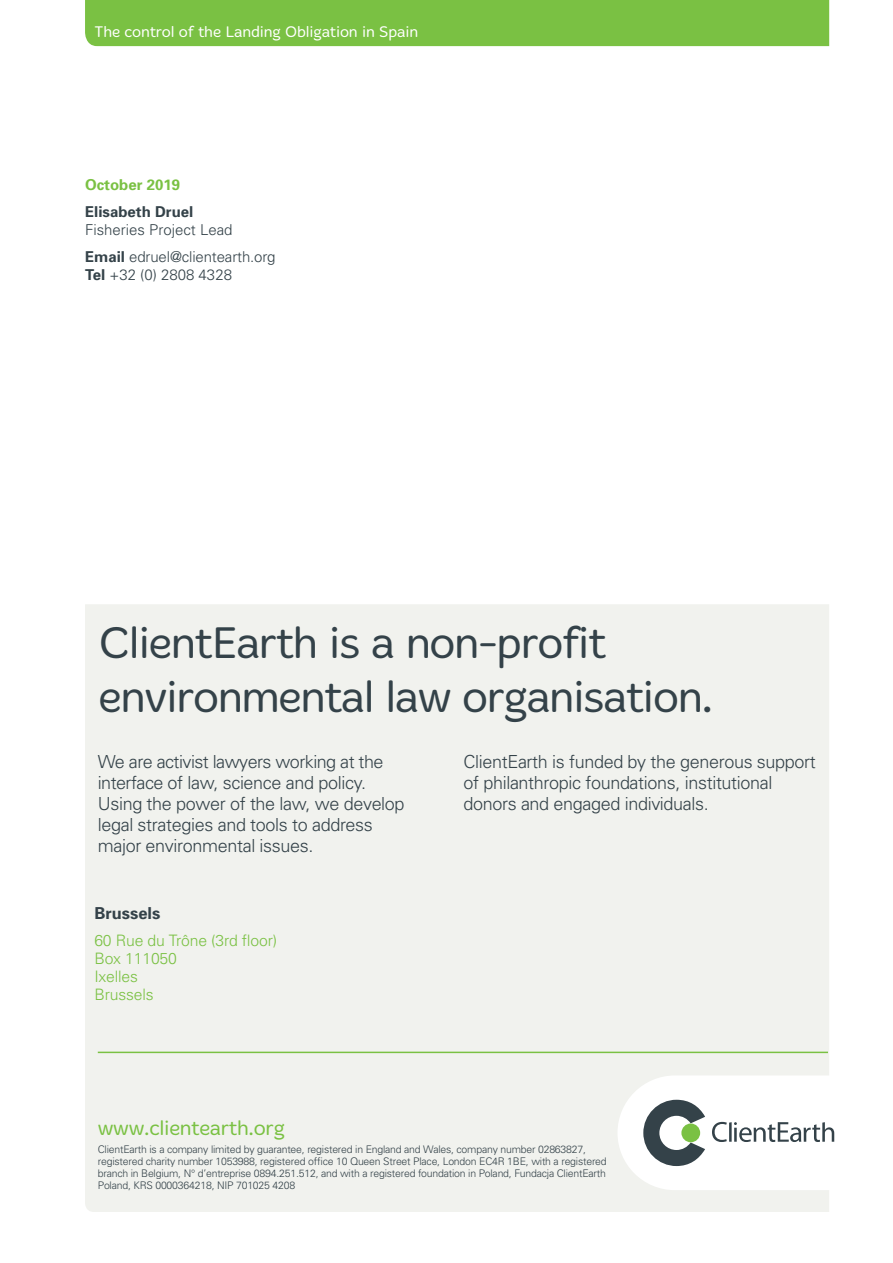
<style>
.page{position:relative;width:893px;height:1263px;background:#fff}
.page>*{position:absolute;margin:0;border:0;box-sizing:border-box;transform-origin:0 0}
.t1{font:300 45.15px/54px "Merge";letter-spacing:-.03em;color:#344249}
.t2{font:300 21px "Merge";letter-spacing:-.015em;color:#7ac143}
.t3{font:300 18px/21px "Univers";letter-spacing:-.02em;color:#344249}
.t4{font:700 16.5px "Univers";color:#344249}
.t5{font:300 15.75px/18px "Univers";letter-spacing:-.01em;color:#7ac143}
.t6{font:300 15.75px "Merge";letter-spacing:-.01em;color:#fff}
.t7{font:300 15px/27px "Univers";color:#344249}
.t8{font:700 15px "Univers";color:#344249}
.t9{font:700 15px "Univers";color:#7ac143}
.t10{font:300 10.5px/12px "Univers";letter-spacing:-.02em;color:#344249}
.s1{font-weight:700}
</style>
<div class="page">
<div style="left:85px;top:0;width:744px;height:46px;background:#7ac143"></div>
<div style="left:85px;top:604px;width:744px;height:608px;background:#f1f2ee"></div>
<svg style="left:617px;top:1075px;width:218px;height:115px"></svg>
<div style="left:681px;top:1123px;width:19px;height:19px;background:#7ac143;border-radius:50%"></div>
<hr style="left:98px;top:1052px;width:730px;height:1px;background:#7ac143">
<h3 class="t6" style="left:95px;top:22px;width:325px">The control of the Landing Obligation in Spain</h3>
<h3 class="t9" style="left:85px;top:175px;width:97px">October 2019</h3>
<h3 class="t8" style="left:85px;top:202px;width:110px">Elisabeth Druel</h3>
<h3 class="t7" style="left:85px;top:216px;width:192px">Fisheries Project Lead<br><span class="s1">Email</span> edruel@clientearth.org</h3>
<h3 class="t7" style="left:85px;top:261px;width:148px"><span class="s1">Tel</span> +32 (0) 2808 4328</h3>
<h1 class="t1" style="left:99px;top:617px;width:616px">ClientEarth is a non-profit environmental law organisation.</h1>
<h3 class="t3" style="left:98px;top:751px;width:308px">We are activist lawyers working at the interface of law, science and policy.<br>Using the power of the law, we develop legal strategies and tools to address major environmental issues.</h3>
<h3 class="t3" style="left:463px;top:751px;width:354px">ClientEarth is funded by the generous support of philanthropic foundations, institutional donors and engaged individuals.</h3>
<h3 class="t4" style="left:94px;top:903px;width:68px">Brussels</h3>
<h3 class="t5" style="left:94px;top:931px;width:184px">60 Rue du Trône (3rd floor)<br>Box 111050<br>Ixelles<br>Brussels</h3>
<h2 class="t2" style="left:98px;top:1116px;width:188px">www.clientearth.org</h2>
<p class="t10" style="left:98px;top:1143px;width:510px">ClientEarth is a company limited by guarantee, registered in England and Wales, company number 02863827, registered charity number 1053988, registered office 10 Queen Street Place, London EC4R 1BE, with a registered branch in Belgium, N° d’entreprise 0894.251.512, and with a registered foundation in Poland, Fundacja ClientEarth Poland, KRS 0000364218, NIP 701025 4208</p>
</div>
